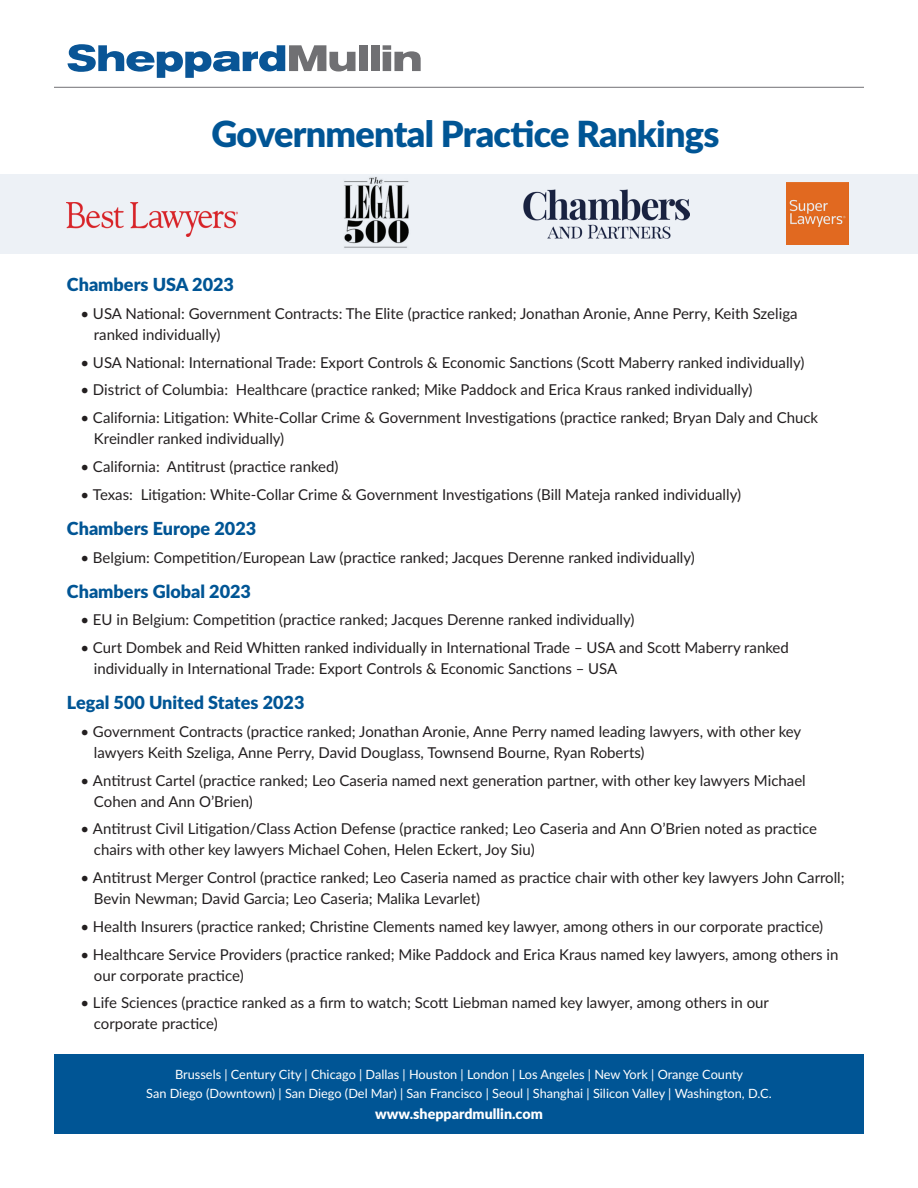
<style>
.page{position:relative;width:918px;height:1188px;background:#fff}
.page>*{position:absolute;margin:0;border:0;box-sizing:border-box;transform-origin:0 0}
.t1{font:900 36px "Lato";letter-spacing:-.02em;color:#005595}
.Subhead{font:900 18px "Lato";color:#005595}
.t2{font:15px/21px "Lato";color:#231f20}
.t3{font:900 14.25px "Lato";color:#fff}
.t4{font:12.75px "Lato";color:#fff}
</style>
<div class="page">
<svg style="left:67px;top:44px;width:289px;height:34px"></svg>
<div style="left:359px;top:45px;width:8px;height:26px;background:#707073"></div>
<div style="left:371px;top:45px;width:8px;height:26px;background:#707073"></div>
<svg style="left:383px;top:45px;width:38px;height:26px"></svg>
<hr style="left:54px;top:87px;width:810px;height:1px;background:#717074">
<div style="left:54px;top:1055px;width:810px;height:79px;background:#005595"></div>
<div style="left:0;top:174px;width:918px;height:79px;background:#edf1f6"></div>
<img style="left:344px;top:177px;width:65px;height:71px">
<img style="left:523px;top:189px;width:166px;height:49px">
<img style="left:67px;top:203px;width:170px;height:34px">
<img style="left:787px;top:183px;width:61px;height:61px">
<p class="t1" style="left:211px;top:107px;width:510px">Governmental Practice Rankings</p>
<p class="Subhead" style="left:67px;top:271px;width:169px">Chambers USA 2023</p>
<p class="t2" style="left:94px;top:302px;width:705px;text-indent:-14px">• USA National: Government Contracts: The Elite (practice ranked; Jonathan Aronie, Anne Perry, Keith Szeliga ranked individually)</p>
<p class="t2" style="left:80px;top:351px;width:726px">• USA National: International Trade: Export Controls &amp; Economic Sanctions (Scott Maberry ranked individually)</p>
<p class="t2" style="left:80px;top:379px;width:674px">• District of Columbia: Healthcare (practice ranked; Mike Paddock and Erica Kraus ranked individually)</p>
<p class="t2" style="left:94px;top:407px;width:726px;text-indent:-14px">• California: Litigation: White-Collar Crime &amp; Government Investigations (practice ranked; Bryan Daly and Chuck<br>Kreindler ranked individually)</p>
<p class="t2" style="left:80px;top:455px;width:260px">• California: Antitrust (practice ranked)</p>
<p class="t2" style="left:80px;top:483px;width:662px">• Texas: Litigation: White-Collar Crime &amp; Government Investigations (Bill Mateja ranked individually)</p>
<p class="Subhead" style="left:67px;top:515px;width:191px">Chambers Europe 2023</p>
<p class="t2" style="left:80px;top:546px;width:616px">• Belgium: Competition/European Law (practice ranked; Jacques Derenne ranked individually)</p>
<p class="Subhead" style="left:67px;top:578px;width:186px">Chambers Global 2023</p>
<p class="t2" style="left:80px;top:609px;width:556px">• EU in Belgium: Competition (practice ranked; Jacques Derenne ranked individually)</p>
<p class="t2" style="left:94px;top:637px;width:696px;text-indent:-14px">• Curt Dombek and Reid Whitten ranked individually in International Trade – USA and Scott Maberry ranked individually in International Trade: Export Controls &amp; Economic Sanctions – USA</p>
<p class="Subhead" style="left:67px;top:689px;width:239px">Legal 500 United States 2023</p>
<p class="t2" style="left:94px;top:720px;width:709px;text-indent:-14px">• Government Contracts (practice ranked; Jonathan Aronie, Anne Perry named leading lawyers, with other key lawyers Keith Szeliga, Anne Perry, David Douglass, Townsend Bourne, Ryan Roberts)</p>
<p class="t2" style="left:94px;top:769px;width:713px;text-indent:-14px">• Antitrust Cartel (practice ranked; Leo Caseria named next generation partner, with other key lawyers Michael<br>Cohen and Ann O’Brien)</p>
<p class="t2" style="left:94px;top:818px;width:724px;text-indent:-14px">• Antitrust Civil Litigation/Class Action Defense (practice ranked; Leo Caseria and Ann O’Brien noted as practice chairs with other key lawyers Michael Cohen, Helen Eckert, Joy Siu)</p>
<p class="t2" style="left:94px;top:867px;width:752px;text-indent:-14px">• Antitrust Merger Control (practice ranked; Leo Caseria named as practice chair with other key lawyers John Carroll;<br>Bevin Newman; David Garcia; Leo Caseria; Malika Levarlet)</p>
<p class="t2" style="left:80px;top:915px;width:744px">• Health Insurers (practice ranked; Christine Clements named key lawyer, among others in our corporate practice)</p>
<p class="t2" style="left:94px;top:943px;width:746px;text-indent:-14px">• Healthcare Service Providers (practice ranked; Mike Paddock and Erica Kraus named key lawyers, among others in our corporate practice)</p>
<p class="t2" style="left:94px;top:992px;width:677px;text-indent:-14px">• Life Sciences (practice ranked as a firm to watch; Scott Liebman named key lawyer, among others in our corporate practice)</p>
<p class="t4" style="left:175px;top:1065px;width:570px">Brussels | Century City | Chicago | Dallas | Houston | London | Los Angeles | New York | Orange County</p>
<p class="t4" style="left:146px;top:1085px;width:627px">San Diego (Downtown) | San Diego (Del Mar) | San Francisco | Seoul | Shanghai | Silicon Valley | Washington, D.C.</p>
<p class="t3" style="left:375px;top:1103px;width:169px">www.sheppardmullin.com</p>
</div>
